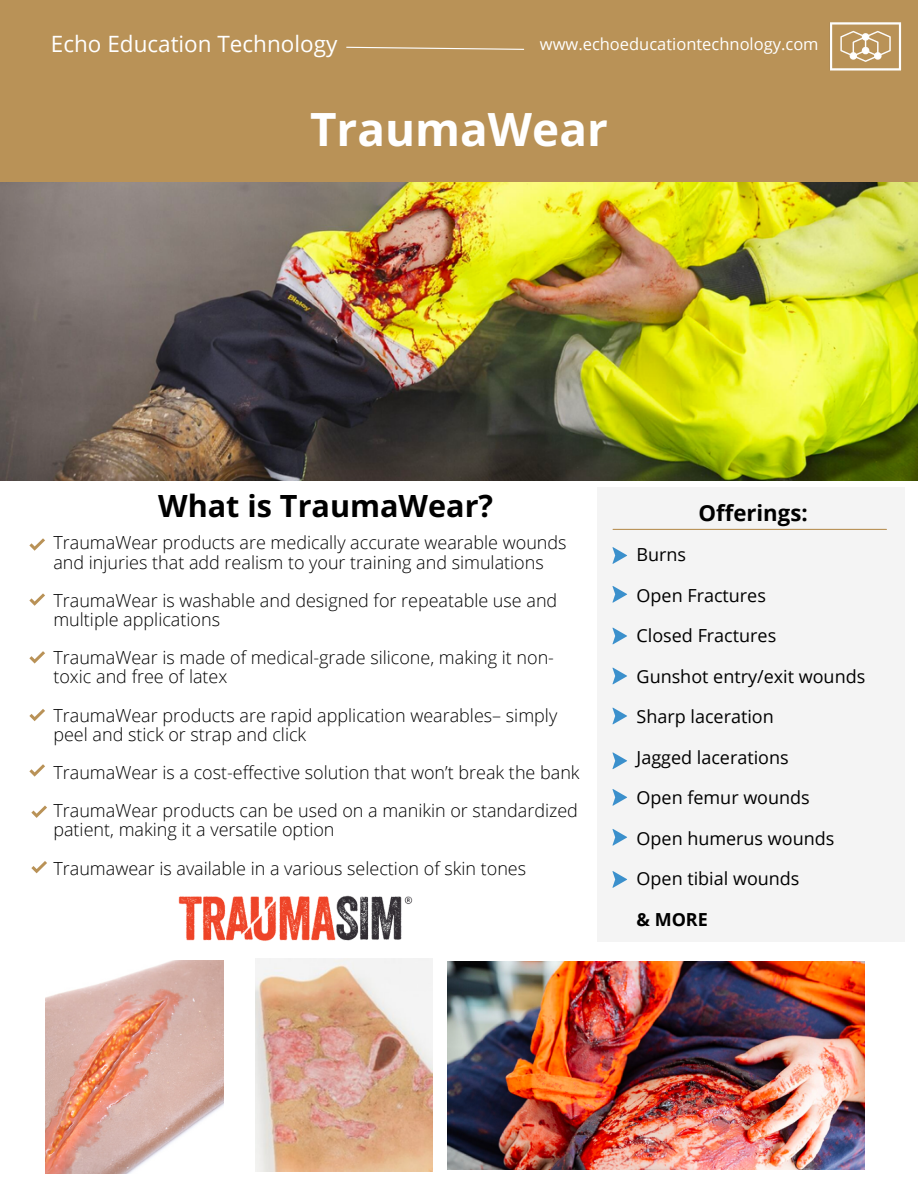
<style>
.page{position:relative;width:918px;height:1188px;background:#fff}
.page>*{position:absolute;margin:0;border:0;box-sizing:border-box;transform-origin:0 0}
.t1{font:700 45.9px "Open Sans";color:#fff}
.t2{font:700 30.6px "Open Sans";color:#000}
.t3{font:22.5px "Open Sans";color:#fff}
.t4{font:700 22.2px "Open Sans";color:#000}
.t5{font:300 18px/19.2px "Open Sans";color:#000}
.t6{font:18px "Open Sans";color:#000}
.t7{font:700 18px "Open Sans";color:#000}
.t8{font:16.5px "Open Sans";color:#fff}
</style>
<div class="page">
<img style="left:0;top:181px;width:918px;height:300px">
<img style="left:45px;top:961px;width:178px;height:213px">
<img style="left:255px;top:959px;width:178px;height:212px">
<div style="left:0;top:0;width:918px;height:181px;background:#b99257"></div>
<div style="left:598px;top:488px;width:307px;height:454px;background:#f4f4f4"></div>
<hr style="left:613px;top:529px;width:273px;height:1px;background:#b99257">
<img style="left:830px;top:22px;width:72px;height:49px">
<svg style="left:29px;top:538px;width:16px;height:13px"></svg>
<svg style="left:612px;top:547px;width:15px;height:17px"></svg>
<svg style="left:612px;top:586px;width:15px;height:17px"></svg>
<svg style="left:612px;top:628px;width:15px;height:16px"></svg>
<svg style="left:612px;top:708px;width:15px;height:16px"></svg>
<svg style="left:612px;top:668px;width:15px;height:16px"></svg>
<svg style="left:612px;top:829px;width:15px;height:17px"></svg>
<svg style="left:612px;top:789px;width:15px;height:17px"></svg>
<svg style="left:612px;top:752px;width:15px;height:17px"></svg>
<img style="left:178px;top:895px;width:235px;height:46px">
<svg style="left:612px;top:871px;width:15px;height:17px"></svg>
<svg style="left:29px;top:593px;width:16px;height:13px"></svg>
<svg style="left:29px;top:709px;width:16px;height:12px"></svg>
<svg style="left:29px;top:651px;width:16px;height:13px"></svg>
<svg style="left:29px;top:764px;width:16px;height:13px"></svg>
<svg style="left:31px;top:806px;width:16px;height:12px"></svg>
<img style="left:448px;top:961px;width:416px;height:208px">
<svg style="left:31px;top:861px;width:16px;height:12px"></svg>
<svg style="left:346px;top:46px;width:179px;height:4px"></svg>
<p class="t3" style="left:51px;top:28px;width:288px">Echo Education Technology</p>
<p class="t8" style="left:540px;top:33px;width:280px">www.echoeducationtechnology.com</p>
<p class="t1" style="left:310px;top:97px;width:299px">TraumaWear</p>
<p class="t2" style="left:158px;top:484px;width:337px">What is TraumaWear?</p>
<p class="t5" style="left:53px;top:533px;width:515px">TraumaWear products are medically accurate wearable wounds and injuries that add realism to your training and simulations</p>
<p class="t5" style="left:53px;top:590px;width:505px">TraumaWear is washable and designed for repeatable use and multiple applications</p>
<p class="t5" style="left:53px;top:648px;width:502px">TraumaWear is made of medical-grade silicone, making it non&shy;toxic and free of latex</p>
<p class="t5" style="left:53px;top:705px;width:505px">TraumaWear products are rapid application wearables– simply peel and stick or strap and click</p>
<p class="t5" style="left:53px;top:762px;width:528px">TraumaWear is a cost-effective solution that won’t break the bank</p>
<p class="t5" style="left:53px;top:801px;width:526px">TraumaWear products can be used on a manikin or standardized patient, making it a versatile option</p>
<p class="t5" style="left:53px;top:858px;width:474px">Traumawear is available in a various selection of skin tones</p>
<p class="t4" style="left:698px;top:497px;width:111px">Offerings:</p>
<p class="t6" style="left:637px;top:542px;width:51px">Burns</p>
<p class="t6" style="left:637px;top:582px;width:131px">Open Fractures</p>
<p class="t6" style="left:637px;top:623px;width:141px">Closed Fractures</p>
<p class="t6" style="left:637px;top:663px;width:230px">Gunshot entry/exit wounds</p>
<p class="t6" style="left:637px;top:704px;width:139px">Sharp laceration</p>
<p class="t6" style="left:637px;top:744px;width:154px">Jagged lacerations</p>
<p class="t6" style="left:637px;top:785px;width:175px">Open femur wounds</p>
<p class="t6" style="left:637px;top:825px;width:199px">Open humerus wounds</p>
<p class="t6" style="left:637px;top:866px;width:164px">Open tibial wounds</p>
<p class="t7" style="left:637px;top:906px;width:73px">&amp; MORE</p>
</div>
